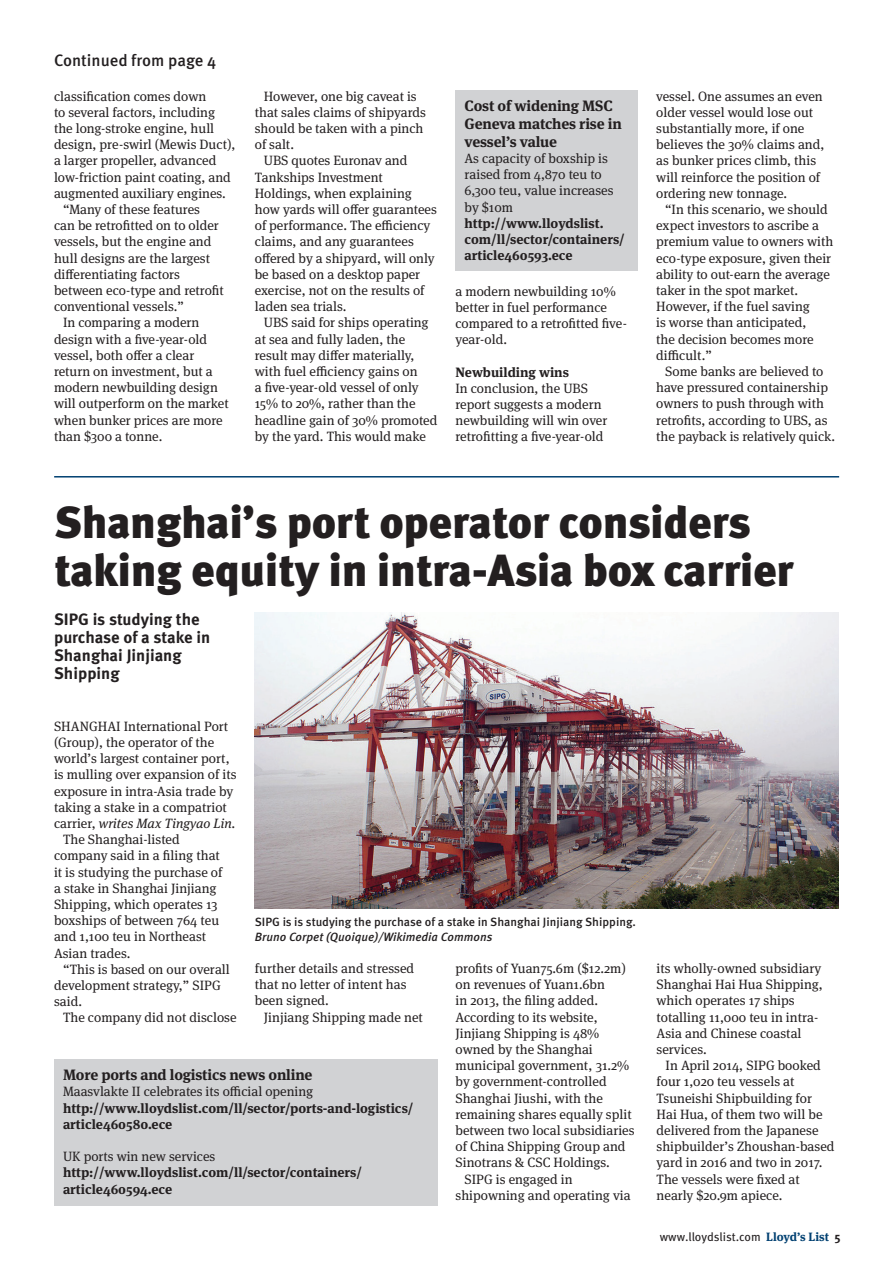
<style>
.page{position:relative;width:893px;height:1263px;background:#fff}
.page>*{position:absolute;margin:0;border:0;box-sizing:border-box;transform-origin:0 0}
.t1{font:900 45px/48px "Meta OT";letter-spacing:-.01em;color:#231f20}
.t2{font:700 16.5px/18px "Meta OT";color:#231f20}
.t3{font:500 16.5px "Meta OT";color:#231f20}
.t4{font:700 15px/18px "Meta Serif OT";letter-spacing:-.01em;color:#231f20}
.t5{font:13.5px/16.2px "Meta Serif OT";color:#231f20}
.t6{font:700 13.5px/16.2px "Meta Serif OT";color:#231f20}
.t7{font:italic 13.5px "Meta Serif OT";color:#231f20}
.t8{font:500 12px "Meta OT";color:#231f20}
.t9{font:italic 500 12px "Meta OT";color:#231f20}
.t10{font:12px "Meta OT";letter-spacing:-.005em;color:#231f20}
.s1{font-style:normal}
.s2{font-family:"Meta Serif OT";font-weight:700;color:#004071}
.s3{font-weight:700}
</style>
<div class="page">
<hr style="left:54px;top:476px;width:785px;height:1px;background:#004071">
<div style="left:54px;top:1059px;width:383px;height:147px;background:#d1d2d4"></div>
<div style="left:456px;top:90px;width:182px;height:180px;background:#d1d2d4"></div>
<img style="left:255px;top:612px;width:584px;height:297px">
<p class="t3" style="left:54px;top:51px;width:164px">Continued from page 4</p>
<p class="t5" style="left:54px;top:88px;width:154px">classification comes down</p>
<p class="t5" style="left:54px;top:104px;width:163px">to several factors, including</p>
<p class="t5" style="left:54px;top:121px;width:162px">the long-stroke engine, hull</p>
<p class="t5" style="left:54px;top:137px;width:183px">design, pre-swirl (Mewis Duct),</p>
<p class="t5" style="left:54px;top:153px;width:164px">a larger propeller, advanced</p>
<p class="t5" style="left:54px;top:169px;width:178px">low-friction paint coating, and</p>
<p class="t5" style="left:54px;top:185px;width:173px">augmented auxiliary engines.</p>
<p class="t5" style="left:63px;top:202px;width:139px">“Many of these features</p>
<p class="t5" style="left:54px;top:218px;width:166px">can be retrofitted on to older</p>
<p class="t5" style="left:54px;top:234px;width:159px">vessels, but the engine and</p>
<p class="t5" style="left:54px;top:250px;width:158px">hull designs are the largest</p>
<p class="t5" style="left:54px;top:266px;width:128px">differentiating factors</p>
<p class="t5" style="left:54px;top:283px;width:171px">between eco-type and retrofit</p>
<p class="t5" style="left:54px;top:299px;width:131px">conventional vessels.”</p>
<p class="t5" style="left:63px;top:315px;width:138px">In comparing a modern</p>
<p class="t5" style="left:54px;top:331px;width:155px">design with a five-year-old</p>
<p class="t5" style="left:54px;top:347px;width:142px">vessel, both offer a clear</p>
<p class="t5" style="left:54px;top:364px;width:160px">return on investment, but a</p>
<p class="t5" style="left:54px;top:380px;width:165px">modern newbuilding design</p>
<p class="t5" style="left:54px;top:396px;width:176px">will outperform on the market</p>
<p class="t5" style="left:54px;top:412px;width:170px">when bunker prices are more</p>
<p class="t5" style="left:54px;top:428px;width:110px">than $300 a tonne.</p>
<p class="t5" style="left:255px;top:88px;width:173px;text-indent:9px">However, one big caveat is that sales claims of shipyards should be taken with a pinch of salt.</p>
<p class="t5" style="left:255px;top:153px;width:184px;text-indent:9px">UBS quotes Euronav and<br>Tankships Investment<br>Holdings, when explaining how yards will offer guarantees of performance. The efficiency claims, and any guarantees offered by a shipyard, will only be based on a desktop paper exercise, not on the results of laden sea trials.</p>
<p class="t5" style="left:255px;top:315px;width:184px;text-indent:9px">UBS said for ships operating at sea and fully laden, the result may differ materially, with fuel efficiency gains on<br>a five-year-old vessel of only<br>15% to 20%, rather than the headline gain of 30% promoted by the yard. This would make</p>
<p class="t4" style="left:465px;top:97px;width:159px">Cost of widening MSC<br>Geneva matches rise in vessel’s value</p>
<p class="t5" style="left:465px;top:151px;width:151px">As capacity of boxship is raised from 4,870 teu to<br>6,300 teu, value increases by $10m</p>
<p class="t6" style="left:465px;top:215px;width:162px">http://www.lloydslist. com/ll/sector/containers/ article460593.ece</p>
<p class="t5" style="left:455px;top:283px;width:173px">a modern newbuilding 10% better in fuel performance compared to a retrofitted five&shy;year-old.</p>
<p class="t6" style="left:455px;top:364px;width:115px">Newbuilding wins</p>
<p class="t5" style="left:455px;top:380px;width:153px">In conclusion, the UBS report suggests a modern newbuilding will win over retrofitting a five-year-old</p>
<p class="t5" style="left:656px;top:88px;width:170px">vessel. One assumes an even older vessel would lose out substantially more, if one believes the 30% claims and, as bunker prices climb, this will reinforce the position of ordering new tonnage.</p>
<p class="t5" style="left:656px;top:202px;width:179px;text-indent:9px">“In this scenario, we should expect investors to ascribe a premium value to owners with eco-type exposure, given their ability to out-earn the average taker in the spot market.<br>However, if the fuel saving<br>is worse than anticipated,<br>the decision becomes more difficult.”</p>
<p class="t5" style="left:656px;top:364px;width:180px;text-indent:9px">Some banks are believed to have pressured containership owners to push through with retrofits, according to UBS, as the payback is relatively quick.</p>
<h1 class="t1" style="left:54px;top:500px;width:741px">Shanghai’s port operator considers taking equity in intra-Asia box carrier</h1>
<p class="t2" style="left:54px;top:610px;width:158px">SIPG is studying the purchase of a stake in<br>Shanghai Jinjiang<br>Shipping</p>
<p class="t5" style="left:54px;top:718px;width:176px">SHANGHAI International Port</p>
<p class="t5" style="left:54px;top:734px;width:162px">(Group), the operator of the</p>
<p class="t5" style="left:54px;top:751px;width:177px">world’s largest container port,</p>
<p class="t5" style="left:54px;top:767px;width:184px">is mulling over expansion of its</p>
<p class="t5" style="left:54px;top:783px;width:181px">exposure in intra-Asia trade by</p>
<p class="t5" style="left:54px;top:799px;width:174px">taking a stake in a compatriot</p>
<p class="t7" style="left:54px;top:815px;width:183px"><span class="s1">carrier,</span> writes Max Tingyao Lin.</p>
<p class="t5" style="left:63px;top:832px;width:118px">The Shanghai-listed</p>
<p class="t5" style="left:54px;top:848px;width:167px">company said in a filing that</p>
<p class="t5" style="left:54px;top:864px;width:170px">it is studying the purchase of</p>
<p class="t5" style="left:54px;top:880px;width:164px">a stake in Shanghai Jinjiang</p>
<p class="t5" style="left:54px;top:896px;width:165px">Shipping, which operates 13</p>
<p class="t5" style="left:54px;top:913px;width:167px">boxships of between 764 teu</p>
<p class="t5" style="left:54px;top:929px;width:154px">and 1,100 teu in Northeast</p>
<p class="t5" style="left:54px;top:945px;width:78px">Asian trades.</p>
<p class="t5" style="left:63px;top:961px;width:168px">“This is based on our overall</p>
<p class="t5" style="left:54px;top:977px;width:168px">development strategy,” SIPG</p>
<p class="t5" style="left:54px;top:994px;width:30px">said.</p>
<p class="t5" style="left:63px;top:1010px;width:175px">The company did not disclose</p>
<p class="t8" style="left:255px;top:915px;width:383px">SIPG is is studying the purchase of a stake in Shanghai Jinjiang Shipping.</p>
<p class="t9" style="left:255px;top:929px;width:239px">Bruno Corpet (Quoique)/Wikimedia Commons</p>
<p class="t5" style="left:455px;top:960px;width:172px">profits of Yuan75.6m ($12.2m)</p>
<p class="t5" style="left:455px;top:977px;width:151px">on revenues of Yuan1.6bn</p>
<p class="t5" style="left:455px;top:993px;width:144px">in 2013, the filing added.</p>
<p class="t5" style="left:455px;top:1009px;width:144px">According to its website,</p>
<p class="t5" style="left:455px;top:1025px;width:145px">Jinjiang Shipping is 48%</p>
<p class="t5" style="left:455px;top:1041px;width:139px">owned by the Shanghai</p>
<p class="t5" style="left:455px;top:1058px;width:175px">municipal government, 31.2%</p>
<p class="t5" style="left:455px;top:1074px;width:153px">by government-controlled</p>
<p class="t5" style="left:455px;top:1090px;width:149px">Shanghai Jiushi, with the</p>
<p class="t5" style="left:455px;top:1106px;width:178px">remaining shares equally split</p>
<p class="t5" style="left:455px;top:1122px;width:181px">between two local subsidiaries</p>
<p class="t5" style="left:455px;top:1139px;width:172px">of China Shipping Group and</p>
<p class="t5" style="left:455px;top:1155px;width:156px">Sinotrans &amp; CSC Holdings.</p>
<p class="t5" style="left:464px;top:1171px;width:110px">SIPG is engaged in</p>
<p class="t5" style="left:455px;top:1187px;width:177px">shipowning and operating via</p>
<p class="t5" style="left:255px;top:960px;width:161px">further details and stressed that no letter of intent has been signed.</p>
<p class="t5" style="left:264px;top:1009px;width:160px">Jinjiang Shipping made net</p>
<p class="t4" style="left:63px;top:1066px;width:251px">More ports and logistics news online</p>
<p class="t5" style="left:63px;top:1084px;width:252px">Maasvlakte II celebrates its official opening</p>
<p class="t6" style="left:63px;top:1100px;width:352px">http://www.lloydslist.com/ll/sector/ports-and-logistics/ article460580.ece</p>
<p class="t5" style="left:63px;top:1149px;width:154px">UK ports win new services</p>
<p class="t6" style="left:63px;top:1165px;width:301px">http://www.lloydslist.com/ll/sector/containers/ article460594.ece</p>
<p class="t5" style="left:657px;top:960px;width:168px">its wholly-owned subsidiary<br>Shanghai Hai Hua Shipping, which operates 17 ships totalling 11,000 teu in intra-<br>Asia and Chinese coastal services.</p>
<p class="t5" style="left:657px;top:1058px;width:180px;text-indent:9px">In April 2014, SIPG booked four 1,020 teu vessels at<br>Tsuneishi Shipbuilding for<br>Hai Hua, of them two will be delivered from the Japanese shipbuilder’s Zhoushan-based yard in 2016 and two in 2017.<br>The vessels were fixed at nearly $20.9m apiece.</p>
<p class="t10" style="left:660px;top:1230px;width:182px">www.lloydslist.com <span class="s2">Lloyd’s List</span> <span class="s3">5</span></p>
</div>
